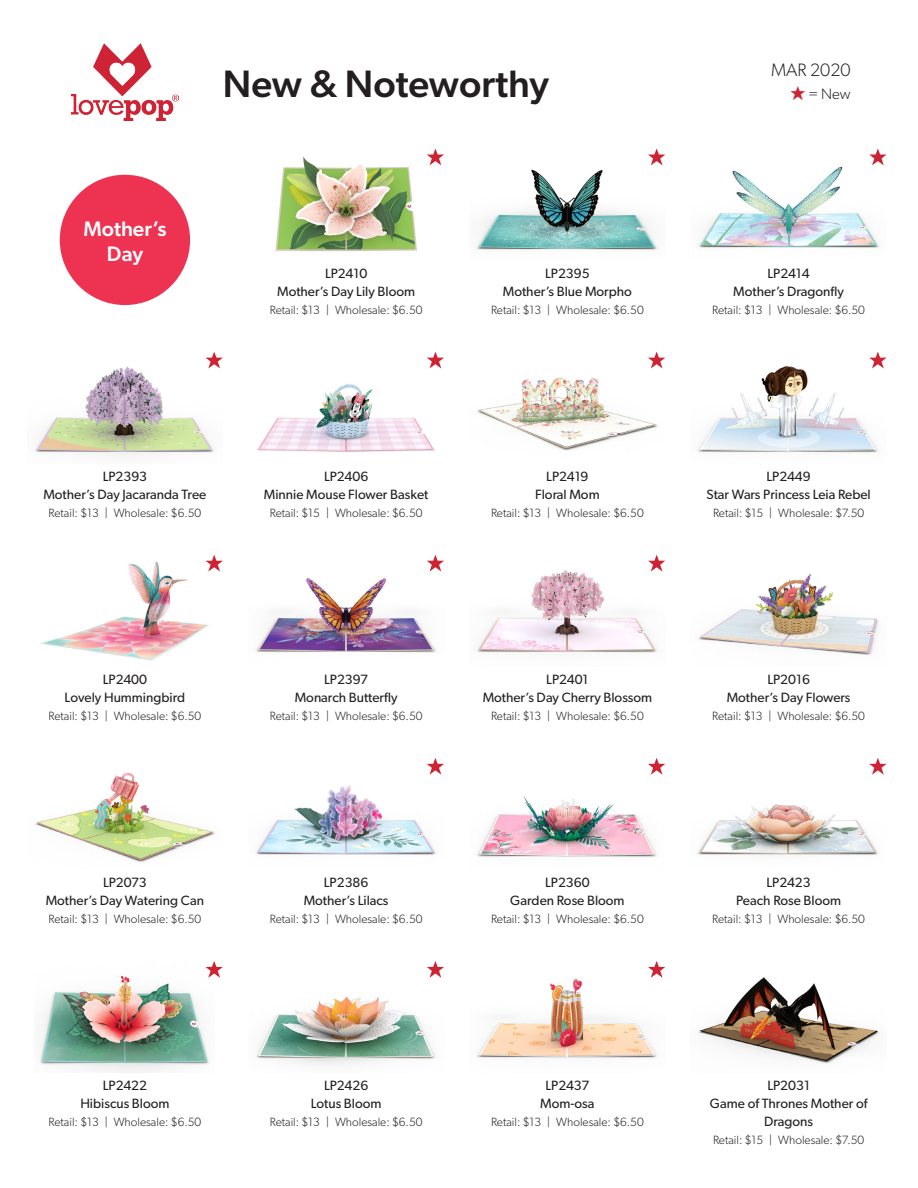
<style>
.page{position:relative;width:918px;height:1188px;background:#fff}
.page>*{position:absolute;margin:0;border:0;box-sizing:border-box;transform-origin:0 0}
.t1{font:500 38.25px "Gibson";color:#231f20}
.t2{font:500 21px/25.2px "Gibson";color:#fff;text-align:center}
.t3{font:300 18px "Gibson";color:#231f20}
.t4{font:300 15px "Gibson";color:#231f20}
.t5{font:13.5px/17.9px "Gibson";color:#231f20;text-align:center}
.t6{font:300 12px "Gibson";color:#231f20}
.s1{font-family:"BIZ UD Gothic";font-weight:400;color:#ce2333}
</style>
<div class="page">
<img style="left:71px;top:43px;width:108px;height:77px">
<div style="left:60px;top:175px;width:130px;height:130px;background:#ee3252;border-radius:50%"></div>
<img style="left:275px;top:157px;width:142px;height:95px">
<img style="left:476px;top:165px;width:187px;height:85px">
<img style="left:698px;top:165px;width:186px;height:83px">
<img style="left:35px;top:357px;width:185px;height:98px">
<img style="left:257px;top:368px;width:185px;height:84px">
<img style="left:477px;top:368px;width:186px;height:83px">
<img style="left:698px;top:366px;width:186px;height:87px">
<img style="left:40px;top:560px;width:169px;height:101px">
<img style="left:256px;top:578px;width:180px;height:75px">
<img style="left:477px;top:570px;width:180px;height:83px">
<img style="left:698px;top:573px;width:181px;height:82px">
<img style="left:35px;top:772px;width:180px;height:90px">
<img style="left:256px;top:785px;width:180px;height:70px">
<img style="left:477px;top:796px;width:180px;height:61px">
<img style="left:697px;top:804px;width:181px;height:51px">
<img style="left:39px;top:967px;width:170px;height:106px">
<img style="left:256px;top:996px;width:179px;height:69px">
<img style="left:477px;top:979px;width:180px;height:79px">
<img style="left:698px;top:977px;width:182px;height:86px">
<svg style="left:427px;top:148px;width:17px;height:17px"></svg>
<svg style="left:206px;top:352px;width:17px;height:16px"></svg>
<svg style="left:206px;top:555px;width:17px;height:17px"></svg>
<svg style="left:206px;top:961px;width:17px;height:17px"></svg>
<svg style="left:427px;top:352px;width:17px;height:16px"></svg>
<svg style="left:427px;top:555px;width:17px;height:17px"></svg>
<svg style="left:427px;top:758px;width:17px;height:17px"></svg>
<svg style="left:427px;top:961px;width:17px;height:17px"></svg>
<svg style="left:648px;top:352px;width:17px;height:16px"></svg>
<svg style="left:648px;top:555px;width:17px;height:17px"></svg>
<svg style="left:648px;top:758px;width:17px;height:17px"></svg>
<svg style="left:648px;top:961px;width:17px;height:17px"></svg>
<svg style="left:869px;top:352px;width:18px;height:16px"></svg>
<svg style="left:869px;top:758px;width:18px;height:17px"></svg>
<svg style="left:648px;top:148px;width:17px;height:17px"></svg>
<svg style="left:869px;top:148px;width:18px;height:17px"></svg>
<h2 class="t2" style="left:83px;top:215px;width:85px">Mother’s<br>Day</h2>
<h1 class="t1" style="left:223px;top:61px;width:328px">New &amp; Noteworthy</h1>
<p class="t5" style="left:325px;top:264px;width:44px">LP2410</p>
<p class="t5" style="left:277px;top:282px;width:140px">Mother’s Day Lily Bloom</p>
<p class="t6" style="left:270px;top:302px;width:154px">Retail: $13 | Wholesale: $6.50</p>
<p class="t5" style="left:545px;top:264px;width:46px">LP2395</p>
<p class="t5" style="left:503px;top:282px;width:131px">Mother’s Blue Morpho</p>
<p class="t6" style="left:491px;top:302px;width:154px">Retail: $13 | Wholesale: $6.50</p>
<h3 class="t3" style="left:771px;top:59px;width:81px">MAR 2020</h3>
<p class="t4" style="left:791px;top:85px;width:61px"><span class="s1">★</span> = New</p>
<p class="t5" style="left:768px;top:264px;width:44px">LP2414</p>
<p class="t5" style="left:733px;top:282px;width:112px">Mother’s Dragonfly</p>
<p class="t6" style="left:712px;top:302px;width:154px">Retail: $13 | Wholesale: $6.50</p>
<p class="t5" style="left:103px;top:467px;width:46px">LP2393</p>
<p class="t5" style="left:43px;top:485px;width:165px">Mother’s Day Jacaranda Tree</p>
<p class="t6" style="left:49px;top:506px;width:154px">Retail: $13 | Wholesale: $6.50</p>
<p class="t5" style="left:324px;top:467px;width:46px">LP2406</p>
<p class="t5" style="left:264px;top:485px;width:166px">Minnie Mouse Flower Basket</p>
<p class="t6" style="left:270px;top:506px;width:154px">Retail: $15 | Wholesale: $6.50</p>
<p class="t5" style="left:546px;top:467px;width:44px">LP2419</p>
<p class="t5" style="left:535px;top:485px;width:66px">Floral Mom</p>
<p class="t6" style="left:491px;top:506px;width:154px">Retail: $13 | Wholesale: $6.50</p>
<p class="t5" style="left:766px;top:467px;width:46px">LP2449</p>
<p class="t5" style="left:706px;top:485px;width:166px">Star Wars Princess Leia Rebel</p>
<p class="t6" style="left:713px;top:506px;width:153px">Retail: $15 | Wholesale: $7.50</p>
<p class="t5" style="left:103px;top:671px;width:46px">LP2400</p>
<p class="t5" style="left:65px;top:688px;width:122px">Lovely Hummingbird</p>
<p class="t6" style="left:49px;top:709px;width:154px">Retail: $13 | Wholesale: $6.50</p>
<p class="t5" style="left:324px;top:671px;width:46px">LP2397</p>
<p class="t5" style="left:295px;top:688px;width:104px">Monarch Butterfly</p>
<p class="t6" style="left:270px;top:709px;width:154px">Retail: $13 | Wholesale: $6.50</p>
<p class="t5" style="left:546px;top:671px;width:44px">LP2401</p>
<p class="t5" style="left:483px;top:688px;width:171px">Mother’s Day Cherry Blossom</p>
<p class="t6" style="left:491px;top:709px;width:154px">Retail: $13 | Wholesale: $6.50</p>
<p class="t5" style="left:767px;top:671px;width:44px">LP2016</p>
<p class="t5" style="left:727px;top:688px;width:125px">Mother’s Day Flowers</p>
<p class="t6" style="left:712px;top:709px;width:154px">Retail: $13 | Wholesale: $6.50</p>
<p class="t5" style="left:103px;top:874px;width:45px">LP2073</p>
<p class="t5" style="left:46px;top:891px;width:160px">Mother’s Day Watering Can</p>
<p class="t6" style="left:49px;top:912px;width:154px">Retail: $13 | Wholesale: $6.50</p>
<p class="t5" style="left:103px;top:1077px;width:46px">LP2422</p>
<p class="t5" style="left:80px;top:1095px;width:91px">Hibiscus Bloom</p>
<p class="t6" style="left:49px;top:1115px;width:154px">Retail: $13 | Wholesale: $6.50</p>
<p class="t5" style="left:324px;top:874px;width:46px">LP2386</p>
<p class="t5" style="left:304px;top:891px;width:86px">Mother’s Lilacs</p>
<p class="t6" style="left:270px;top:912px;width:154px">Retail: $13 | Wholesale: $6.50</p>
<p class="t5" style="left:324px;top:1077px;width:46px">LP2426</p>
<p class="t5" style="left:311px;top:1095px;width:72px">Lotus Bloom</p>
<p class="t6" style="left:270px;top:1115px;width:154px">Retail: $13 | Wholesale: $6.50</p>
<p class="t5" style="left:545px;top:874px;width:46px">LP2360</p>
<p class="t5" style="left:510px;top:891px;width:116px">Garden Rose Bloom</p>
<p class="t6" style="left:491px;top:912px;width:154px">Retail: $13 | Wholesale: $6.50</p>
<p class="t5" style="left:545px;top:1077px;width:45px">LP2437</p>
<p class="t5" style="left:540px;top:1095px;width:56px">Mom-osa</p>
<p class="t6" style="left:491px;top:1115px;width:154px">Retail: $13 | Wholesale: $6.50</p>
<p class="t5" style="left:766px;top:874px;width:46px">LP2423</p>
<p class="t5" style="left:736px;top:891px;width:107px">Peach Rose Bloom</p>
<p class="t6" style="left:712px;top:912px;width:154px">Retail: $13 | Wholesale: $6.50</p>
<p class="t5" style="left:767px;top:1077px;width:44px">LP2031</p>
<p class="t5" style="left:710px;top:1095px;width:159px">Game of Thrones Mother of<br>Dragons</p>
<p class="t6" style="left:713px;top:1133px;width:153px">Retail: $15 | Wholesale: $7.50</p>
</div>
